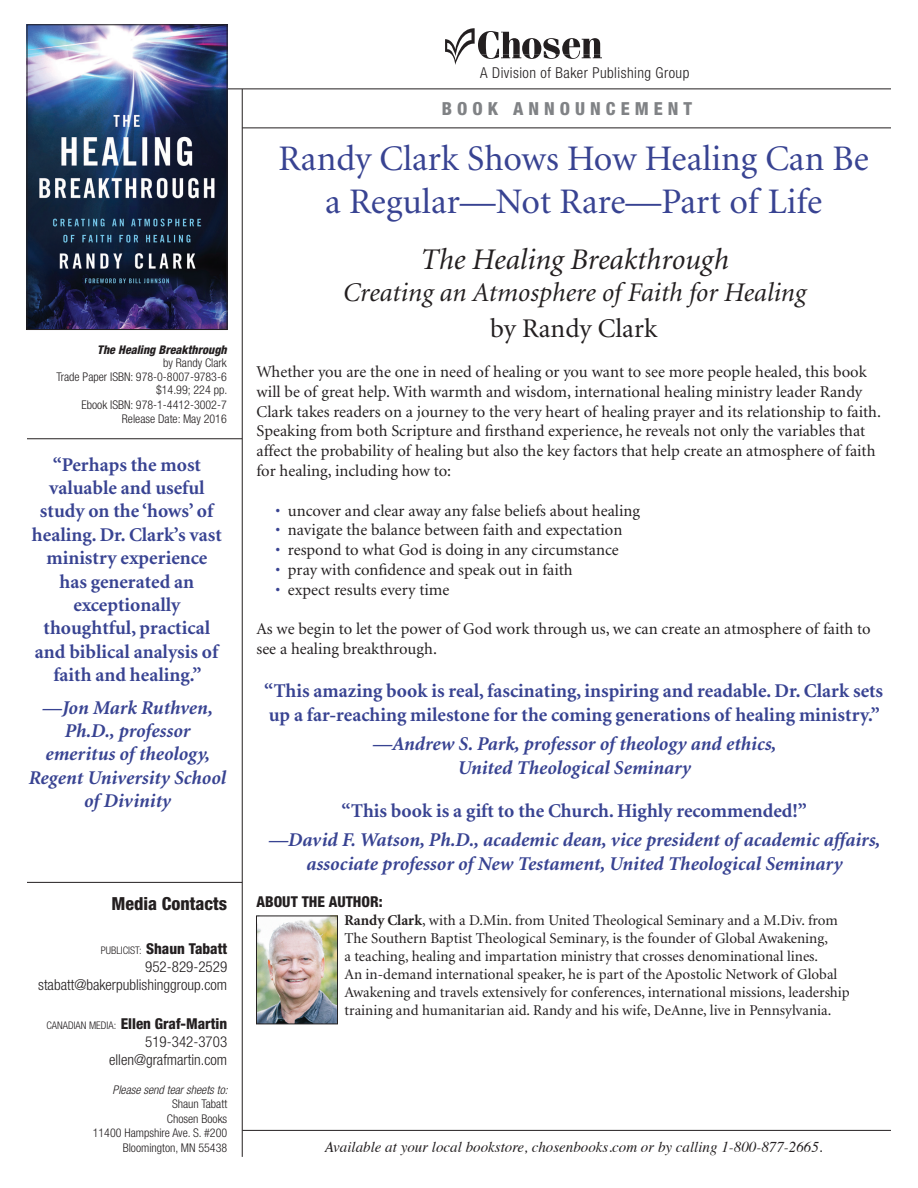
<style>
.page{position:relative;width:918px;height:1188px;background:#fff}
.page>*{position:absolute;margin:0;border:0;box-sizing:border-box;transform-origin:0 0}
.Head_1{font:36px/43.2px "Minion";color:#384392;text-align:center}
.Head_2{font:italic 30px "Minion";color:#231f20}
.Head_2-2{font:italic 27px "Minion";color:#231f20}
.Head_2-3{font:27px "Minion";color:#231f20}
.t1{font:700 19.5px/23.4px "Minion";color:#384392}
.Quote_Author{font:italic 700 19.5px/23.4px "Minion";color:#384392;text-align:center}
.t2{font:800 condensed 18px "Helvetica Neue";letter-spacing:.28em;color:#808285}
.t3{font:800 condensed 18px "Helvetica Neue";color:#231f20}
.Body_text{font:16.5px/19.8px "Minion";color:#231f20}
.About_the_Author_Tex{font:15px/18px "Minion";color:#231f20}
.t4{font:300 condensed 15px "Helvetica Neue";color:#231f20}
.t5{font:italic 15px "Times";color:#231f20}
.About_the_Author_Hea{font:800 condensed 15px "Helvetica Neue";color:#231f20}
.t6{font:300 condensed 15px "Helvetica Neue";letter-spacing:.03em;color:#231f20}
.Book_ID{font:300 condensed 12px "Helvetica Neue";color:#231f20}
.t7{font:italic 300 condensed 12px "Helvetica Neue";color:#231f20}
.Book_Title{font:italic 800 condensed 12px "Helvetica Neue";color:#231f20}
.s1{font-weight:300;font-size:10.5px}
.s2{color:#384392}
.s3{font-weight:700}
</style>
<div class="page">
<hr style="left:242px;top:89px;width:1px;height:1068px;background:#231f20">
<hr style="left:242px;top:1130px;width:649px;height:1px;background:#231f20">
<hr style="left:227px;top:89px;width:664px;height:1px;background:#231f20">
<hr style="left:242px;top:128px;width:649px;height:1px;background:#231f20">
<svg style="left:445px;top:28px;width:157px;height:37px"></svg>
<hr style="left:27px;top:882px;width:215px;height:1px;background:#231f20">
<hr style="left:27px;top:438px;width:215px;height:1px;background:#231f20">
<img style="left:29px;top:27px;width:196px;height:301px">
<div style="left:27px;top:25px;width:200px;height:305px;border:1px solid #231f20"></div>
<img style="left:258px;top:918px;width:78px;height:104px">
<div style="left:256px;top:916px;width:82px;height:108px;border:1px solid #231f20"></div>
<p class="Book_Title" style="left:97px;top:342px;width:131px">The Healing Breakthrough</p>
<p class="Book_ID" style="left:163px;top:356px;width:65px">by Randy Clark</p>
<p class="Book_ID" style="left:56px;top:370px;width:172px">Trade Paper ISBN: 978-0-8007-9783-6</p>
<p class="Book_ID" style="left:156px;top:383px;width:73px">$14.99; 224 pp.</p>
<p class="Book_ID" style="left:82px;top:398px;width:147px">Ebook ISBN: 978-1-4412-3002-7</p>
<p class="Book_ID" style="left:122px;top:412px;width:106px">Release Date: May 2016</p>
<p class="t1" style="left:32px;top:453px;width:191px;text-align:center">“Perhaps the most valuable and useful study on the ‘hows’ of healing. Dr. Clark’s vast ministry experience has generated an exceptionally thoughtful, practical and biblical analysis of faith and healing.”</p>
<p class="Quote_Author" style="left:28px;top:696px;width:199px">—Jon Mark Ruthven,<br>Ph.D., professor emeritus of theology,<br>Regent University School of Divinity</p>
<p class="t3" style="left:112px;top:893px;width:117px">Media Contacts</p>
<p class="About_the_Author_Hea" style="left:101px;top:939px;width:128px"><span class="s1">PUBLICIST:</span> Shaun Tabatt</p>
<p class="t4" style="left:145px;top:958px;width:83px">952-829-2529</p>
<p class="t4" style="left:38px;top:976px;width:191px">stabatt@bakerpublishinggroup.com</p>
<p class="About_the_Author_Hea" style="left:46px;top:1014px;width:182px"><span class="s1">CANADIAN MEDIA:</span> Ellen Graf-Martin</p>
<p class="t4" style="left:145px;top:1033px;width:83px">519-342-3703</p>
<p class="t4" style="left:109px;top:1051px;width:120px">ellen@grafmartin.com</p>
<p class="t7" style="left:113px;top:1083px;width:117px">Please send tear sheets to:</p>
<p class="Book_ID" style="left:172px;top:1097px;width:57px">Shaun Tabatt</p>
<p class="Book_ID" style="left:167px;top:1112px;width:62px">Chosen Books</p>
<p class="Book_ID" style="left:93px;top:1126px;width:136px">11400 Hampshire Ave. S. #200</p>
<p class="Book_ID" style="left:123px;top:1140px;width:106px">Bloomington, MN 55438</p>
<p class="t6" style="left:480px;top:64px;width:211px">A Division of Baker Publishing Group</p>
<p class="t2" style="left:442px;top:97px;width:252px">BOOK ANNOUNCEMENT</p>
<p class="Head_1" style="left:279px;top:138px;width:592px">Randy Clark Shows How Healing Can Be a Regular—Not Rare—Part of Life</p>
<p class="Head_2" style="left:420px;top:245px;width:310px">The Healing Breakthrough</p>
<p class="Head_2-2" style="left:342px;top:280px;width:464px">Creating an Atmosphere of Faith for Healing</p>
<p class="Head_2-3" style="left:490px;top:316px;width:169px">by Randy Clark</p>
<p class="Body_text" style="left:256px;top:363px;width:626px">Whether you are the one in need of healing or you want to see more people healed, this book will be of great help. With warmth and wisdom, international healing ministry leader Randy<br>Clark takes readers on a journey to the very heart of healing prayer and its relationship to faith.</p>
<p class="Body_text" style="left:256px;top:422px;width:621px">Speaking from both Scripture and firsthand experience, he reveals not only the variables that affect the probability of healing but also the key factors that help create an atmosphere of faith for healing, including how to:</p>
<p class="Body_text" style="left:275px;top:501px;width:366px"><span class="s2">•</span> uncover and clear away any false beliefs about healing</p>
<p class="Body_text" style="left:275px;top:521px;width:348px"><span class="s2">•</span> navigate the balance between faith and expectation</p>
<p class="Body_text" style="left:275px;top:541px;width:345px"><span class="s2">•</span> respond to what God is doing in any circumstance</p>
<p class="Body_text" style="left:275px;top:561px;width:299px"><span class="s2">•</span> pray with confidence and speak out in faith</p>
<p class="Body_text" style="left:275px;top:580px;width:175px"><span class="s2">•</span> expect results every time</p>
<p class="Body_text" style="left:256px;top:620px;width:616px">As we begin to let the power of God work through us, we can create an atmosphere of faith to see a healing breakthrough.</p>
<p class="t1" style="left:264px;top:680px;width:620px">“This amazing book is real, fascinating, inspiring and readable. Dr. Clark sets up a far-reaching milestone for the coming generations of healing ministry.”</p>
<p class="Quote_Author" style="left:372px;top:733px;width:405px">—Andrew S. Park, professor of theology and ethics,</p>
<p class="Quote_Author" style="left:457px;top:756px;width:235px">United Theological Seminary</p>
<p class="t1" style="left:342px;top:799px;width:467px">“This book is a gift to the Church. Highly recommended!”</p>
<p class="Quote_Author" style="left:268px;top:829px;width:613px">—David F. Watson, Ph.D., academic dean, vice president of academic affairs, associate professor of New Testament, United Theological Seminary</p>
<p class="About_the_Author_Hea" style="left:256px;top:893px;width:128px">ABOUT THE AUTHOR:</p>
<p class="About_the_Author_Tex" style="left:344px;top:912px;width:507px"><span class="s3">Randy Clark</span>, with a D.Min. from United Theological Seminary and a M.Div. from The Southern Baptist Theological Seminary, is the founder of Global Awakening,<br>a teaching, healing and impartation ministry that crosses denominational lines.<br>An in-demand international speaker, he is part of the Apostolic Network of Global Awakening and travels extensively for conferences, international missions, leadership training and humanitarian aid. Randy and his wife, DeAnne, live in Pennsylvania.</p>
<p class="t5" style="left:325px;top:1134px;width:499px">Available at your local bookstore, chosenbooks.com or by calling 1-800-877-2665.</p>
</div>
